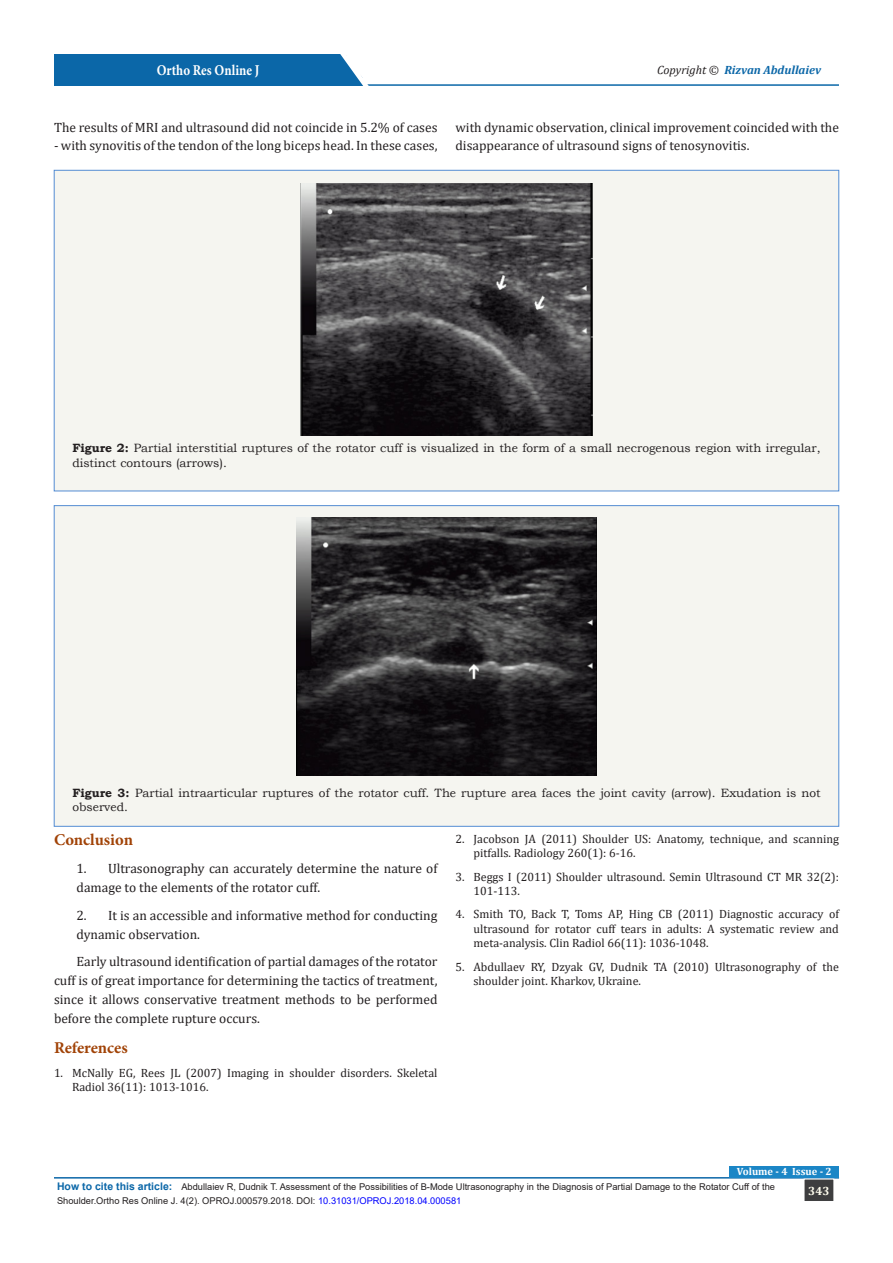
<style>
.page{position:relative;width:893px;height:1263px;background:#fff}
.page>*{position:absolute;margin:0;border:0;box-sizing:border-box;transform-origin:0 0}
.t1{font:700 16.5px "Minion Pro";letter-spacing:-.005em;color:#a14307}
.t2{font:700 15px "Minion Pro";color:#fff;scale:.86 1}
.t3{font:13.5px/18.8px "Cambria";color:#231f20}
.t4{font:12px/14.4px "Cambria";color:#231f20}
.t5{font:12px/14.4px "Bookman Old Style";color:#231f20}
.t6{font:italic 700 12px "Cambria";color:#0b67a8}
.t7{font:700 12px "Cambria";color:#fffdee}
.t8{font:700 10.5px "Cambria";color:#fff}
.t9{font:9.3px/13.5px "Arial";color:#231f20}
.s1{font-weight:400;color:#231f20}
.s2{font-weight:700}
.s3{font-weight:700;font-size:10.5px;color:#0b67a8}
.s4{color:#00f}
</style>
<div class="page">
<hr style="left:206px;top:84px;width:633px;height:2px;background:#0b67a8">
<div style="left:54px;top:54px;width:308px;height:32px;background:#0b67a8"></div>
<svg style="left:340px;top:54px;width:34px;height:32px"></svg>
<hr style="left:54px;top:1177px;width:785px;height:1px;background:#0b67a8">
<div style="left:804px;top:1179px;width:30px;height:22px;background:#3e3e3f"></div>
<div style="left:804px;top:1179px;width:30px;height:23px;border:1px solid #fff"></div>
<div style="left:730px;top:1165px;width:109px;height:12px;background:#1b86c6"></div>
<div style="left:54px;top:170px;width:785px;height:321px;background:#f5f5f0"></div>
<img style="left:300px;top:184px;width:293px;height:252px">
<div style="left:54px;top:506px;width:785px;height:320px;background:#f5f5f0"></div>
<img style="left:297px;top:517px;width:299px;height:258px">
<p class="t2" style="left:157px;top:60px;width:121px">Ortho Res Online J</p>
<p class="t6" style="left:657px;top:61px;width:165px"><span class="s1">Copyright ©</span> Rizvan Abdullaiev</p>
<p class="t3" style="left:54px;top:118px;width:385px">The results of MRI and ultrasound did not coincide in 5.2% of cases</p>
<p class="t3" style="left:54px;top:136px;width:385px">- with synovitis of the tendon of the long biceps head. In these cases,</p>
<p class="t3" style="left:455px;top:118px;width:385px">with dynamic observation, clinical improvement coincided with the disappearance of ultrasound signs of tenosynovitis.</p>
<p class="t5" style="left:72px;top:441px;width:750px"><span class="s2">Figure 2:</span> Partial interstitial ruptures of the rotator cuff is visualized in the form of a small necrogenous region with irregular, distinct contours (arrows).</p>
<p class="t5" style="left:72px;top:785px;width:750px"><span class="s2">Figure 3:</span> Partial intraarticular ruptures of the rotator cuff. The rupture area faces the joint cavity (arrow). Exudation is not observed.</p>
<p class="t1" style="left:54px;top:828px;width:81px">Conclusion</p>
<p class="t3" style="left:76px;top:859px;width:362px">1. Ultrasonography can accurately determine the nature of damage to the elements of the rotator cuff.</p>
<p class="t3" style="left:76px;top:906px;width:362px">2. It is an accessible and informative method for conducting dynamic observation.</p>
<p class="t3" style="left:54px;top:952px;width:385px;text-align:justify;text-indent:22px">Early ultrasound identification of partial damages of the rotator cuff is of great importance for determining the tactics of treatment, since it allows conservative treatment methods to be performed before the complete rupture occurs.</p>
<p class="t1" style="left:54px;top:1036px;width:75px">References</p>
<p class="t4" style="left:72px;top:1065px;width:367px;text-indent:-18px">1. McNally EG, Rees JL (2007) Imaging in shoulder disorders. Skeletal<br>Radiol 36(11): 1013-1016.</p>
<p class="t4" style="left:473px;top:831px;width:367px;text-indent:-18px">2. Jacobson JA (2011) Shoulder US: Anatomy, technique, and scanning pitfalls. Radiology 260(1): 6-16.</p>
<p class="t4" style="left:473px;top:869px;width:367px;text-indent:-18px">3. Beggs I (2011) Shoulder ultrasound. Semin Ultrasound CT MR 32(2):<br>101-113.</p>
<p class="t4" style="left:473px;top:907px;width:367px;text-align:justify;text-indent:-18px">4. Smith TO, Back T, Toms AP, Hing CB (2011) Diagnostic accuracy of ultrasound for rotator cuff tears in adults: A systematic review and meta-analysis. Clin Radiol 66(11): 1036-1048.</p>
<p class="t4" style="left:473px;top:959px;width:367px;text-indent:-18px">5. Abdullaev RY, Dzyak GV, Dudnik TA (2010) Ultrasonography of the shoulder joint. Kharkov, Ukraine.</p>
<p class="t8" style="left:737px;top:1164px;width:96px">Volume - 4 Issue - 2</p>
<p class="t9" style="left:57px;top:1180px;width:720px"><span class="s3">How to cite this article:</span> Abdullaiev R, Dudnik T. Assessment of the Possibilities of B-Mode Ultrasonography in the Diagnosis of Partial Damage to the Rotator Cuff of the<br>Shoulder.Ortho Res Online J. 4(2). OPROJ.000579.2018. DOI: <span class="s4">10.31031/OPROJ.2018.04.000581</span></p>
<p class="t7" style="left:808px;top:1182px;width:23px">343</p>
</div>
